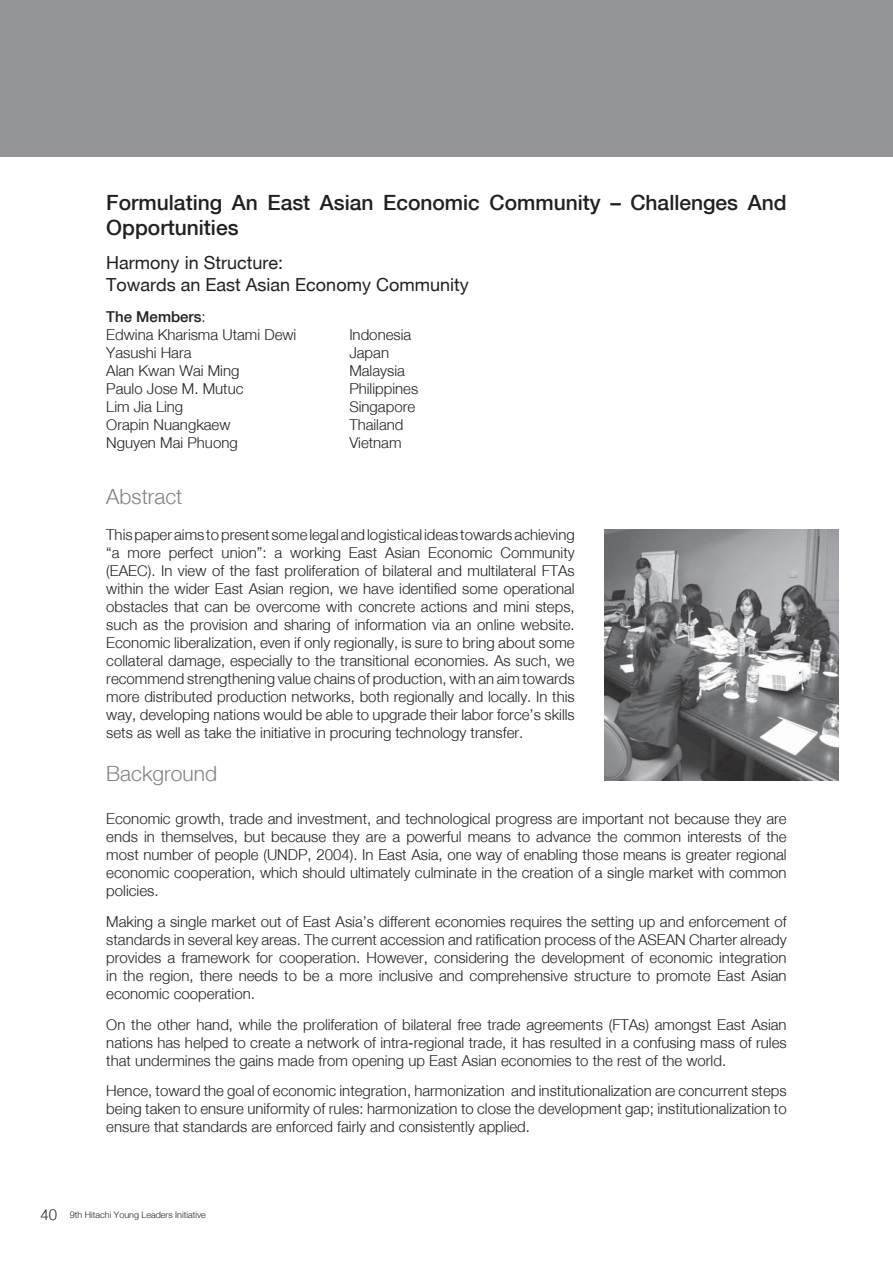
<style>
.page{position:relative;width:893px;height:1263px;background:#fff}
.page>*{position:absolute;margin:0;border:0;box-sizing:border-box;transform-origin:0 0}
.t1{font:500 21px/25.2px "Helvetica Neue";color:#231f20}
.t2{font:300 21px "Helvetica Neue";color:#808285}
.t3{font:18px/21.6px "Helvetica Neue";color:#231f20}
.t4{font:300 15px/18px "Helvetica Neue";color:#231f20;text-align:justify}
.t5{font:300 9px "Helvetica Neue";color:#231f20}
.s1{font-weight:500}
.s2{font-size:15px}
</style>
<div class="page">
<div style="left:0;top:0;width:893px;height:156px;background:#939598"></div>
<img style="left:604px;top:529px;width:235px;height:252px">
<h1 class="t1" style="left:106px;top:190px;width:682px">Formulating An East Asian Economic Community – Challenges And<br>Opportunities</h1>
<p class="t3" style="left:106px;top:252px;width:364px">Harmony in Structure:<br>Towards an East Asian Economy Community</p>
<p class="t4" style="left:106px;top:308px;width:192px"><span class="s1">The Members</span>:<br>Edwina Kharisma Utami Dewi</p>
<p class="t4" style="left:349px;top:326px;width:63px">Indonesia</p>
<p class="t4" style="left:106px;top:344px;width:87px">Yasushi Hara</p>
<p class="t4" style="left:349px;top:344px;width:41px">Japan</p>
<p class="t4" style="left:106px;top:362px;width:135px">Alan Kwan Wai Ming</p>
<p class="t4" style="left:349px;top:362px;width:57px">Malaysia</p>
<p class="t4" style="left:106px;top:380px;width:139px">Paulo Jose M. Mutuc</p>
<p class="t4" style="left:349px;top:380px;width:70px">Philippines</p>
<p class="t4" style="left:106px;top:398px;width:78px">Lim Jia Ling</p>
<p class="t4" style="left:349px;top:398px;width:67px">Singapore</p>
<p class="t4" style="left:106px;top:416px;width:126px">Orapin Nuangkaew</p>
<p class="t4" style="left:349px;top:416px;width:56px">Thailand</p>
<p class="t4" style="left:106px;top:434px;width:133px">Nguyen Mai Phuong</p>
<p class="t4" style="left:349px;top:434px;width:54px">Vietnam</p>
<h1 class="t2" style="left:106px;top:485px;width:78px">Abstract</h1>
<p class="t4" style="left:106px;top:526px;width:470px">This paper aims to present some legal and logistical ideas towards achieving “a more perfect union”: a working East Asian Economic Community (EAEC). In view of the fast proliferation of bilateral and multilateral FTAs within the wider East Asian region, we have identified some operational obstacles that can be overcome with concrete actions and mini steps, such as the provision and sharing of information via an online website.<br>Economic liberalization, even if only regionally, is sure to bring about some collateral damage, especially to the transitional economies. As such, we recommend strengthening value chains of production, with an aim towards more distributed production networks, both regionally and locally. In this way, developing nations would be able to upgrade their labor force’s skills sets as well as take the initiative in procuring technology transfer.</p>
<h1 class="t2" style="left:106px;top:762px;width:112px">Background</h1>
<p class="t4" style="left:106px;top:810px;width:682px">Economic growth, trade and investment, and technological progress are important not because they are ends in themselves, but because they are a powerful means to advance the common interests of the most number of people (UNDP, 2004). In East Asia, one way of enabling those means is greater regional economic cooperation, which should ultimately culminate in the creation of a single market with common policies.</p>
<p class="t4" style="left:106px;top:913px;width:682px">Making a single market out of East Asia’s different economies requires the setting up and enforcement of standards in several key areas. The current accession and ratification process of the ASEAN Charter already provides a framework for cooperation. However, considering the development of economic integration in the region, there needs to be a more inclusive and comprehensive structure to promote East Asian economic cooperation.</p>
<p class="t4" style="left:106px;top:1015px;width:682px">On the other hand, while the proliferation of bilateral free trade agreements (FTAs) amongst East Asian nations has helped to create a network of intra-regional trade, it has resulted in a confusing mass of rules that undermines the gains made from opening up East Asian economies to the rest of the world.</p>
<p class="t4" style="left:106px;top:1082px;width:682px">Hence, toward the goal of economic integration, harmonization and institutionalization are concurrent steps being taken to ensure uniformity of rules: harmonization to close the development gap; institutionalization to ensure that standards are enforced fairly and consistently applied.</p>
<p class="t5" style="left:41px;top:1210px;width:167px"><span class="s2">40</span> 9th Hitachi Young Leaders Initiative</p>
</div>
